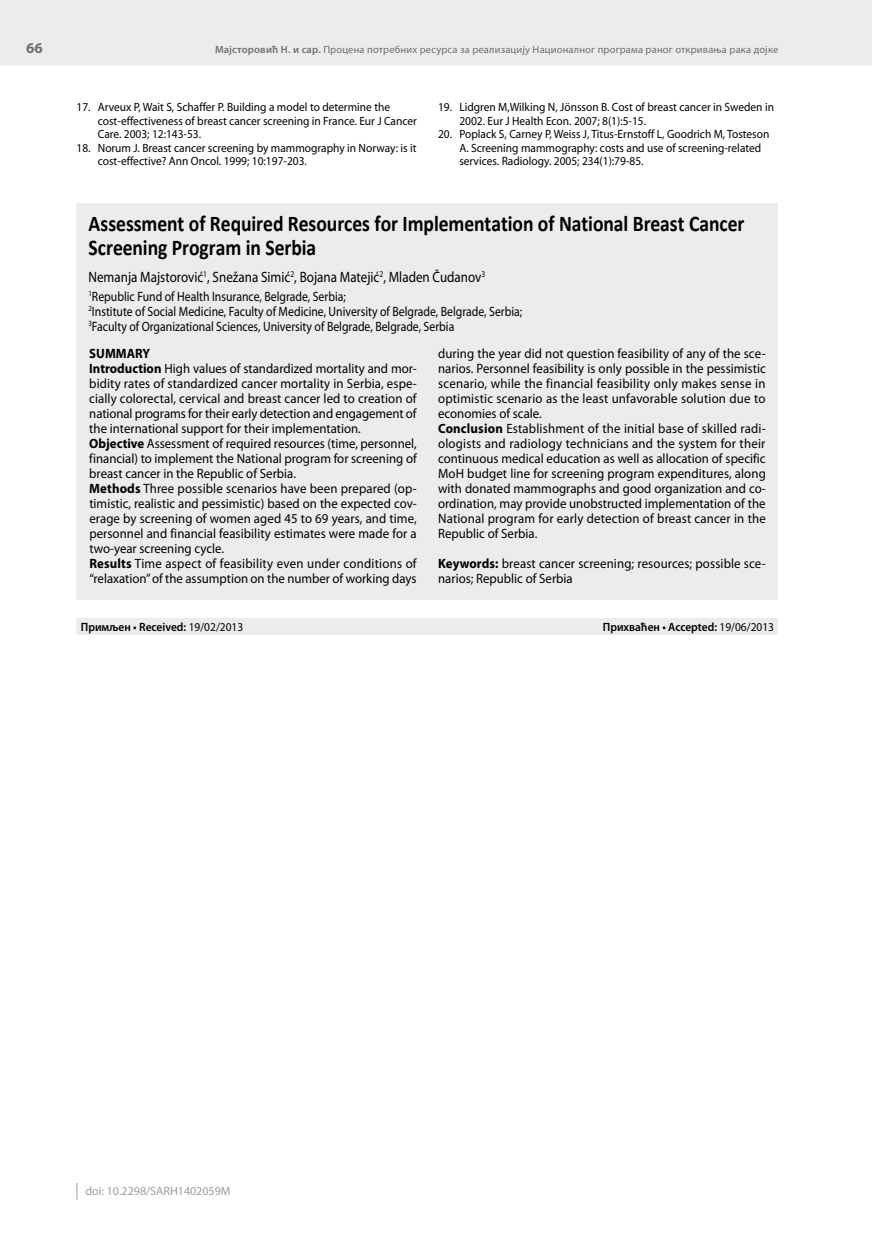
<style>
.page{position:relative;width:872px;height:1234px;background:#fff}
.page>*{position:absolute;margin:0;border:0;box-sizing:border-box;transform-origin:0 0}
.t1{font:700 22.5px/24px "Calibri";color:#000;scale:.87 1}
.t2{font:15px "Myriad Pro";color:#000;scale:.87 1}
.t3{font:700 15px "Myriad Pro";color:#6f6f6e}
.t4{font:13.5px/15px "Myriad Pro";color:#000;scale:.95 1}
.t5{font:13.5px/15px "Myriad Pro";color:#000;scale:.87 1}
.t6{font:12px/13.5px "Myriad Pro";color:#000;scale:.95 1}
.t7{font:600 12px "Myriad Pro";color:#000;scale:.95 1}
.t8{font:12px "Myriad Pro";color:#9c9d9d}
.t9{font:10.5px "Myriad Pro";letter-spacing:.015em;color:#6f6f6e}
.s1{font-weight:600}
.s2{font-weight:700}
.s3{font-weight:400}
</style>
<div class="page">
<div style="left:0;top:0;width:872px;height:66px;background:#ececed"></div>
<svg style="left:77px;top:1183px;width:1px;height:16px"></svg>
<div style="left:77px;top:204px;width:701px;height:396px;background:#ececed"></div>
<div style="left:77px;top:618px;width:701px;height:16px;background:#ececed"></div>
<p class="t3" style="left:26px;top:40px;width:18px">66</p>
<p class="t9" style="left:215px;top:44px;width:565px"><span class="s1">Мајсторовић Н. и сар.</span> Процена потребних ресурса за реализацију Националног програма раног откривања рака дојке</p>
<p class="t6" style="left:98px;top:101px;width:337px;text-indent:-21px">17. Arveux P, Wait S, Schaffer P. Building a model to determine the cost-effectiveness of breast cancer screening in France. Eur J Cancer<br>Care. 2003; 12:143-53.</p>
<p class="t6" style="left:98px;top:141px;width:337px;text-indent:-21px">18. Norum J. Breast cancer screening by mammography in Norway: is it cost-effective? Ann Oncol. 1999; 10:197-203.</p>
<p class="t6" style="left:459px;top:101px;width:333px;text-indent:-21px">19. Lidgren M,Wilking N, Jönsson B. Cost of breast cancer in Sweden in<br>2002. Eur J Health Econ. 2007; 8(1):5-15.</p>
<p class="t6" style="left:459px;top:128px;width:328px;text-indent:-21px">20. Poplack S, Carney P, Weiss J, Titus-Ernstoff L, Goodrich M, Tosteson<br>A. Screening mammography: costs and use of screening-related services. Radiology. 2005; 234(1):79-85.</p>
<h1 class="t1" style="left:88px;top:210px;width:755px">Assessment of Required Resources for Implementation of National Breast Cancer<br>Screening Program in Serbia</h1>
<p class="t2" style="left:88px;top:268px;width:458px">Nemanja Majstorović<sup>1</sup>, Snežana Simić<sup>2</sup>, Bojana Matejić<sup>2</sup>, Mladen Čudanov<sup>3</sup></p>
<p class="t5" style="left:88px;top:289px;width:500px"><sup>1</sup>Republic Fund of Health Insurance, Belgrade, Serbia;<br><sup>2</sup>Institute of Social Medicine, Faculty of Medicine, University of Belgrade, Belgrade, Serbia;<br><sup>3</sup>Faculty of Organizational Sciences, University of Belgrade, Belgrade, Serbia</p>
<p class="t4" style="left:89px;top:346px;width:346px"><span class="s2">SUMMARY<br>Introduction</span> High values of standardized mortality and mor&shy;bidity rates of standardized cancer mortality in Serbia, espe&shy;cially colorectal, cervical and breast cancer led to creation of national programs for their early detection and engagement of the international support for their implementation.<br><span class="s2">Objective</span> Assessment of required resources (time, personnel, financial) to implement the National program for screening of breast cancer in the Republic of Serbia.<br><span class="s2">Methods</span> Three possible scenarios have been prepared (op&shy;timistic, realistic and pessimistic) based on the expected cov&shy;erage by screening of women aged 45 to 69 years, and time, personnel and financial feasibility estimates were made for a two-year screening cycle.<br><span class="s2">Results</span> Time aspect of feasibility even under conditions of “relaxation” of the assumption on the number of working days</p>
<p class="t4" style="left:438px;top:346px;width:346px">during the year did not question feasibility of any of the sce&shy;narios. Personnel feasibility is only possible in the pessimistic scenario, while the financial feasibility only makes sense in optimistic scenario as the least unfavorable solution due to economies of scale.<br><span class="s2">Conclusion</span> Establishment of the initial base of skilled radi&shy;ologists and radiology technicians and the system for their continuous medical education as well as allocation of specific MoH budget line for screening program expenditures, along with donated mammographs and good organization and co&shy;ordination, may provide unobstructed implementation of the National program for early detection of breast cancer in the Republic of Serbia.</p>
<p class="t4" style="left:438px;top:556px;width:346px"><span class="s2">Keywords:</span> breast cancer screening; resources; possible sce&shy;narios; Republic of Serbia</p>
<p class="t7" style="left:81px;top:619px;width:173px">Примљен • Received: <span class="s3">19/02/2013</span></p>
<p class="t7" style="left:603px;top:619px;width:182px">Прихваћен • Accepted: <span class="s3">19/06/2013</span></p>
<p class="t8" style="left:86px;top:1184px;width:147px">doi: 10.2298/SARH1402059M</p>
</div>
